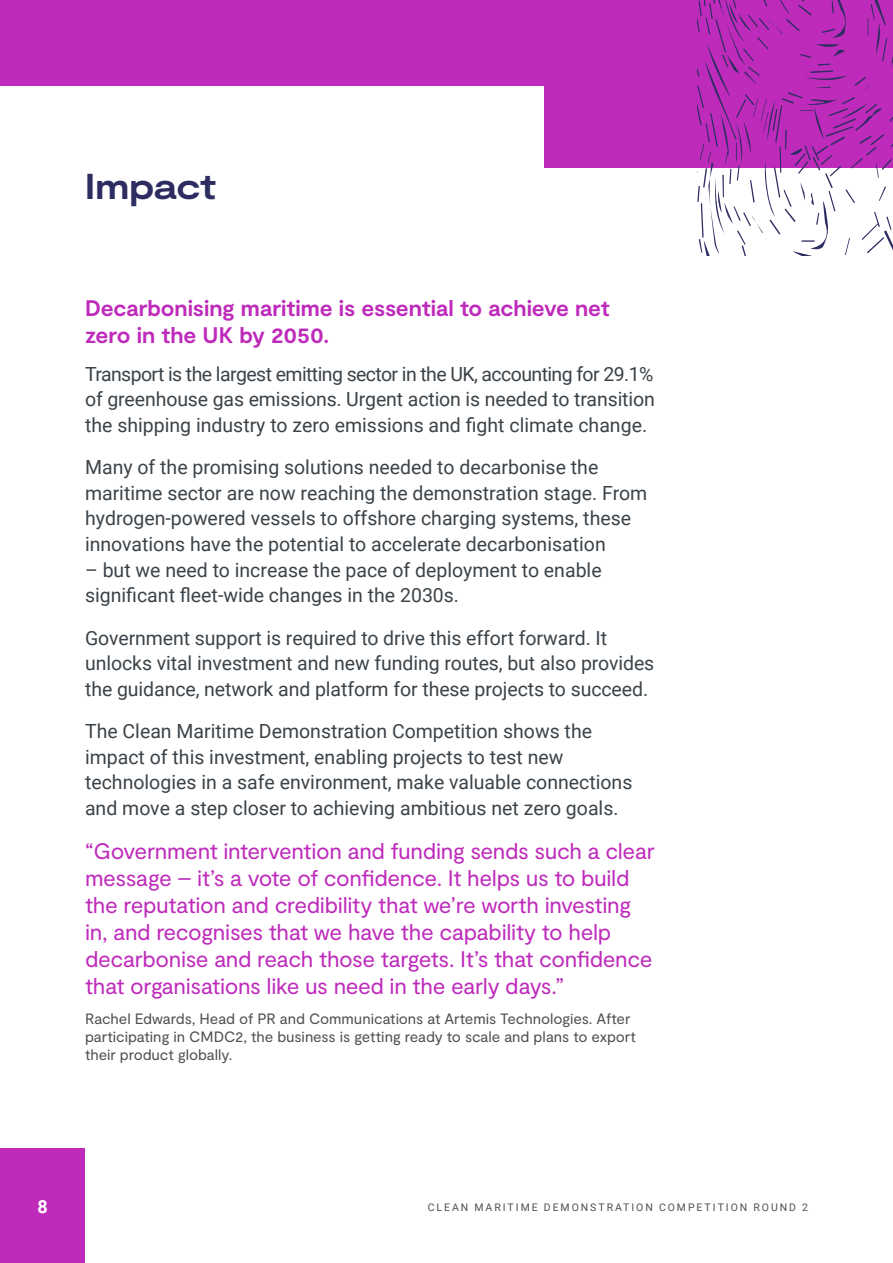
<style>
.page{position:relative;width:893px;height:1263px;background:#fff}
.page>*{position:absolute;margin:0;border:0;box-sizing:border-box;transform-origin:0 0}
.t1{font:700 expanded 36px "Moderat";letter-spacing:-.01em;color:#2e2d62}
.t2{font:22.5px/27px "Moderat";letter-spacing:-.015em;color:#be2bbb}
.t3{font:700 22.5px/27px "Moderat";letter-spacing:-.005em;color:#be2bbb}
.t4{font:19.5px/25.5px "Roboto";color:#3b4349}
.t5{font:700 18px "Roboto";color:#fff}
.t6{font:15px/18px "Moderat";letter-spacing:-.005em;color:#505050}
.t7{font:10.5px "Roboto";letter-spacing:.185em;color:#505050}
</style>
<div class="page">
<div style="left:0;top:0;width:893px;height:85px;background:#be2bbb"></div>
<div style="left:544px;top:63px;width:349px;height:105px;background:#be2bbb"></div>
<svg style="left:697px;top:0;width:196px;height:255px"></svg>
<div style="left:0;top:1148px;width:85px;height:115px;background:#be2bbb"></div>
<h1 class="t1" style="left:85px;top:165px;width:133px">Impact</h1>
<p class="t3" style="left:85px;top:295px;width:526px">Decarbonising maritime is essential to achieve net zero in the UK by 2050.</p>
<p class="t4" style="left:85px;top:360px;width:571px;text-align:justify">Transport is the largest emitting sector in the UK, accounting for 29.1% of greenhouse gas emissions. Urgent action is needed to transition the shipping industry to zero emissions and fight climate change.</p>
<p class="t4" style="left:85px;top:454px;width:564px">Many of the promising solutions needed to decarbonise the maritime sector are now reaching the demonstration stage. From hydrogen-powered vessels to offshore charging systems, these innovations have the potential to accelerate decarbonisation</p>
<p class="t4" style="left:85px;top:556px;width:518px">– but we need to increase the pace of deployment to enable significant fleet-wide changes in the 2030s.</p>
<p class="t4" style="left:85px;top:624px;width:571px">Government support is required to drive this effort forward. It unlocks vital investment and new funding routes, but also provides the guidance, network and platform for these projects to succeed.</p>
<p class="t4" style="left:85px;top:718px;width:549px">The Clean Maritime Demonstration Competition shows the impact of this investment, enabling projects to test new technologies in a safe environment, make valuable connections and move a step closer to achieving ambitious net zero goals.</p>
<p class="t2" style="left:85px;top:838px;width:571px">“Government intervention and funding sends such a clear message – it’s a vote of confidence. It helps us to build the reputation and credibility that we’re worth investing in, and recognises that we have the capability to help decarbonise and reach those targets. It’s that confidence that organisations like us need in the early days.”</p>
<p class="t6" style="left:85px;top:1010px;width:552px">Rachel Edwards, Head of PR and Communications at Artemis Technologies. After participating in CMDC2, the business is getting ready to scale and plans to export their product globally.</p>
<p class="t5" style="left:37px;top:1193px;width:12px">8</p>
<p class="t7" style="left:428px;top:1200px;width:382px">CLEAN MARITIME DEMONSTRATION COMPETITION ROUND 2</p>
</div>
